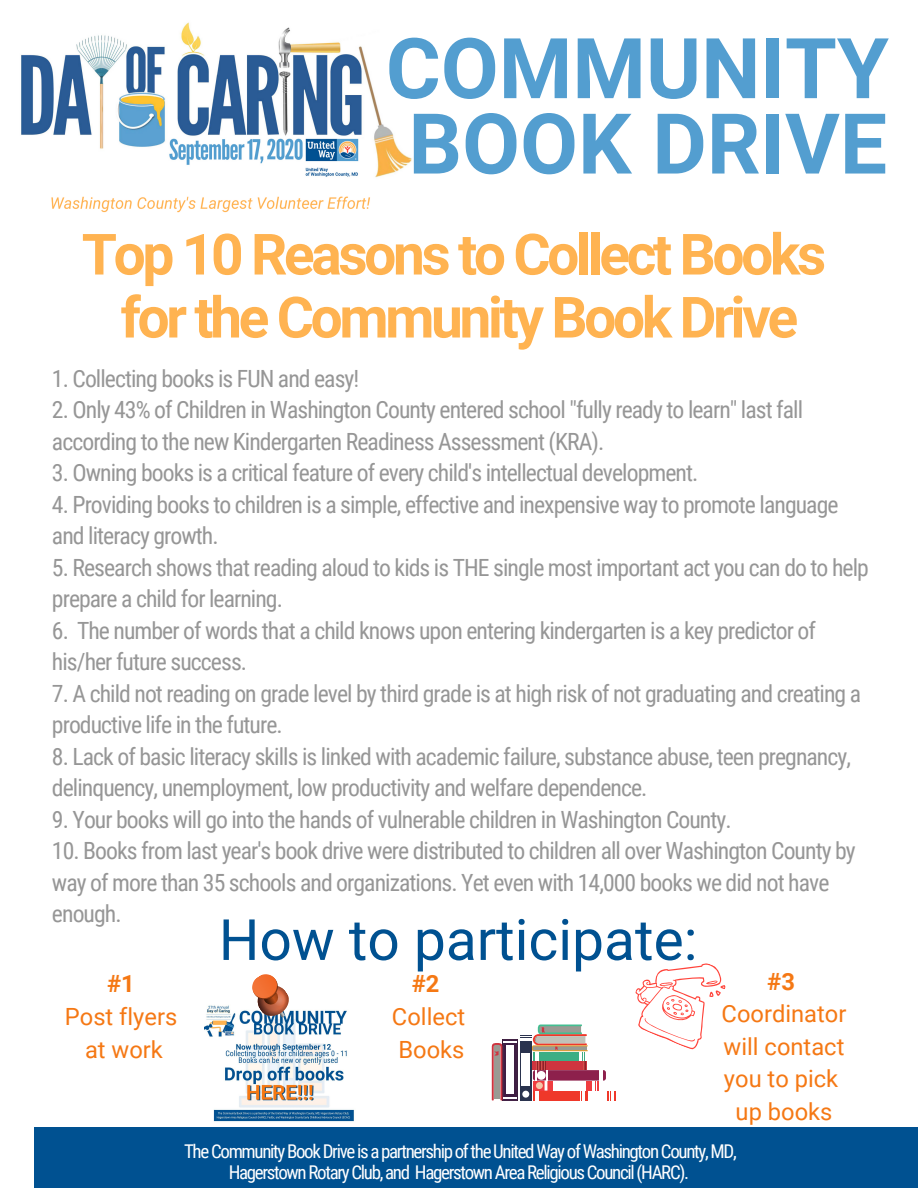
<style>
.page{position:relative;width:918px;height:1188px;background:#fff}
.page>*{position:absolute;margin:0;border:0;box-sizing:border-box;transform-origin:0 0}
.t1{font:700 84px/75.3px "Roboto";color:#539ed0}
.t2{font:700 56.85px/63px "Roboto";letter-spacing:-.06em;color:#ffb351;text-align:center}
.t3{font:56.85px "Roboto";color:#005191}
.t4{font:23.7px/31.5px "Roboto Condensed";letter-spacing:-.04em;color:#969696}
.t5{font:23.7px/32.7px "Roboto";color:#f57814;text-align:center}
.t6{font:700 23.7px "Roboto";color:#f57814}
.t7{font:18.9px/21.3px "Roboto Condensed";letter-spacing:-.07em;color:#fff;text-align:center}
</style>
<div class="page">
<svg style="left:635px;top:963px;width:91px;height:87px"></svg>
<svg style="left:607px;top:1091px;width:9px;height:10px"></svg>
<svg style="left:609px;top:1091px;width:4px;height:10px"></svg>
<div style="left:533px;top:1070px;width:73px;height:11px;background:#8d204c;border-radius:2px"></div>
<svg style="left:492px;top:1025px;width:111px;height:76px"></svg>
<img style="left:205px;top:1005px;width:149px;height:117px">
<svg style="left:248px;top:974px;width:49px;height:50px"></svg>
<div style="left:35px;top:1128px;width:883px;height:60px;background:#005191"></div>
<img style="left:21px;top:22px;width:391px;height:191px">
<h1 class="t1" style="left:386px;top:32px;width:505px">COMMUNITY<br>BOOK DRIVE</h1>
<h2 class="t2" style="left:82px;top:224px;width:746px">Top 10 Reasons to Collect Books for the Community Book Drive</h2>
<p class="t4" style="left:52px;top:363px;width:309px">1. Collecting books is FUN and easy!</p>
<p class="t4" style="left:52px;top:395px;width:753px">2. Only 43% of Children in Washington County entered school "fully ready to learn" last fall according to the new Kindergarten Readiness Assessment (KRA).</p>
<p class="t4" style="left:52px;top:458px;width:648px">3. Owning books is a critical feature of every child's intellectual development.</p>
<p class="t4" style="left:52px;top:489px;width:788px">4. Providing books to children is a simple, effective and inexpensive way to promote language and literacy growth.</p>
<p class="t4" style="left:52px;top:552px;width:818px">5. Research shows that reading aloud to kids is THE single most important act you can do to help prepare a child for learning.</p>
<p class="t4" style="left:52px;top:615px;width:766px">6. The number of words that a child knows upon entering kindergarten is a key predictor of his/her future success.</p>
<p class="t4" style="left:52px;top:678px;width:811px">7. A child not reading on grade level by third grade is at high risk of not graduating and creating a productive life in the future.</p>
<p class="t4" style="left:52px;top:741px;width:801px">8. Lack of basic literacy skills is linked with academic failure, substance abuse, teen pregnancy, delinquency, unemployment, low productivity and welfare dependence.</p>
<p class="t4" style="left:52px;top:804px;width:681px">9. Your books will go into the hands of vulnerable children in Washington County.</p>
<p class="t4" style="left:52px;top:836px;width:805px">10. Books from last year's book drive were distributed to children all over Washington County by way of more than 35 schools and organizations. Yet even with 14,000 books we did not have enough.</p>
<h2 class="t3" style="left:219px;top:907px;width:480px">How to participate:</h2>
<p class="t6" style="left:767px;top:968px;width:29px">#3</p>
<p class="t5" style="left:722px;top:998px;width:126px">Coordinator will contact you to pick up books</p>
<p class="t6" style="left:412px;top:970px;width:29px">#2</p>
<p class="t5" style="left:392px;top:1001px;width:75px;text-align:left">Collect<br>Books</p>
<p class="t6" style="left:107px;top:970px;width:29px">#1</p>
<p class="t5" style="left:65px;top:1001px;width:114px">Post flyers at work</p>
<p class="t7" style="left:184px;top:1140px;width:554px">The Community Book Drive is a partnership of the United Way of Washington County, MD,<br>Hagerstown Rotary Club, and Hagerstown Area Religious Council (HARC).</p>
</div>
